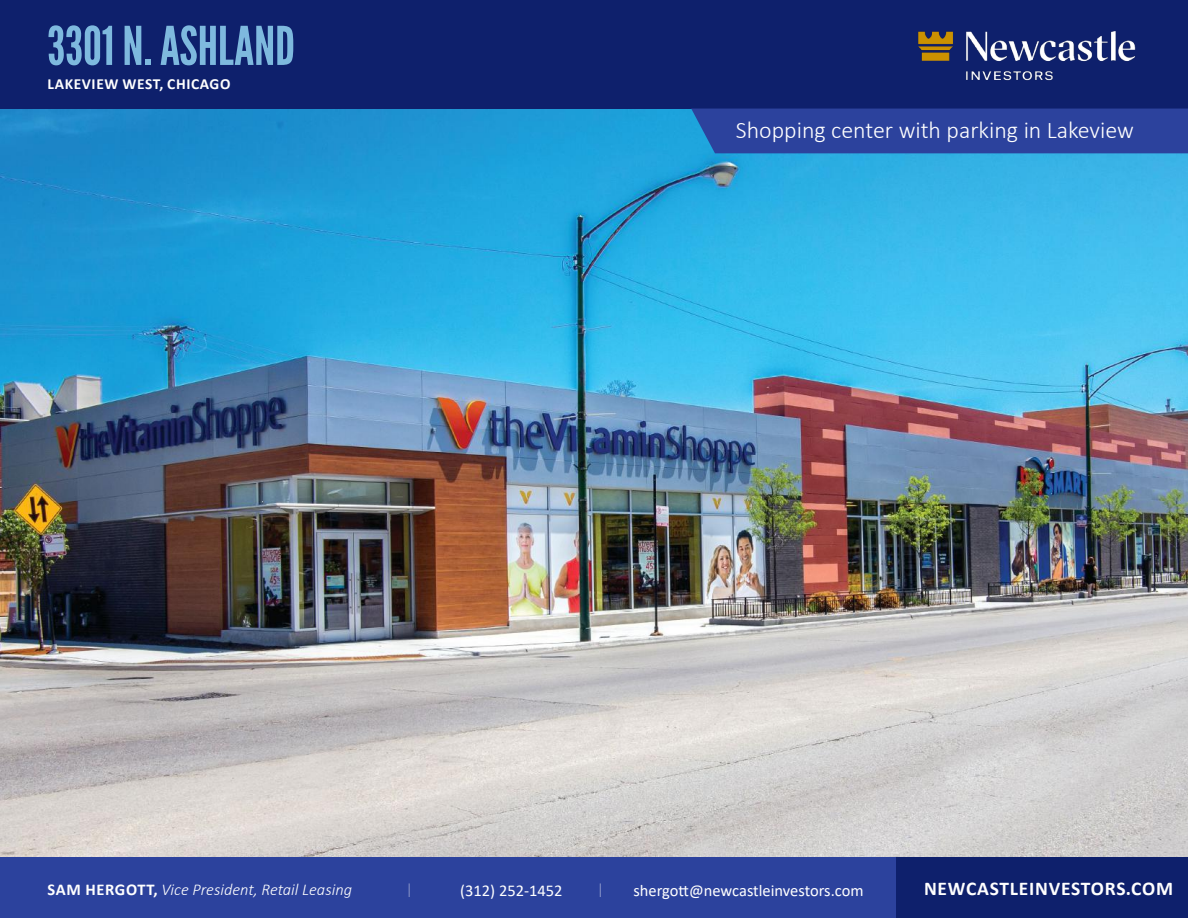
<style>
.page{position:relative;width:1188px;height:918px;background:#fff}
.page>*{position:absolute;margin:0;border:0;box-sizing:border-box;transform-origin:0 0}
.t1{font:53.25px "League Gothic";color:#7eb9de}
.t2{font:300 24px "Calibri";color:#fff}
.t3{font:700 19.5px "Calibri";letter-spacing:.04em;color:#fff}
.t4{font:16.5px "Calibri";color:#fff}
.t5{font:italic 300 16.5px "Calibri";color:#fff}
.t6{font:700 15.45px "Calibri";letter-spacing:.04em;color:#fff}
.s1{font-weight:700;font-style:normal}
</style>
<div class="page">
<div style="left:0;top:0;width:1188px;height:110px;background:#0e206c"></div>
<div style="left:0;top:856px;width:896px;height:62px;background:#2c429d"></div>
<div style="left:896px;top:856px;width:292px;height:62px;background:#0e206c"></div>
<svg style="left:409px;top:883px;width:1px;height:14px"></svg>
<svg style="left:600px;top:883px;width:1px;height:14px"></svg>
<img style="left:918px;top:31px;width:218px;height:50px">
<img style="left:0;top:110px;width:1188px;height:746px">
<div style="left:691px;top:109px;width:497px;height:44px;background:#2c429d"></div>
<h1 class="t1" style="left:47px;top:14px;width:249px">3301 N. ASHLAND</h1>
<p class="t6" style="left:48px;top:73px;width:184px">LAKEVIEW WEST, CHICAGO</p>
<h2 class="t2" style="left:736px;top:115px;width:400px">Shopping center with parking in Lakeview</h2>
<p class="t5" style="left:48px;top:879px;width:306px"><span class="s1">SAM HERGOTT,</span> Vice President, Retail Leasing</p>
<p class="t4" style="left:460px;top:879px;width:104px">(312) 252-1452</p>
<p class="t4" style="left:633px;top:879px;width:232px">shergott@newcastleinvestors.com</p>
<p class="t3" style="left:924px;top:875px;width:251px">NEWCASTLEINVESTORS.COM</p>
</div>
